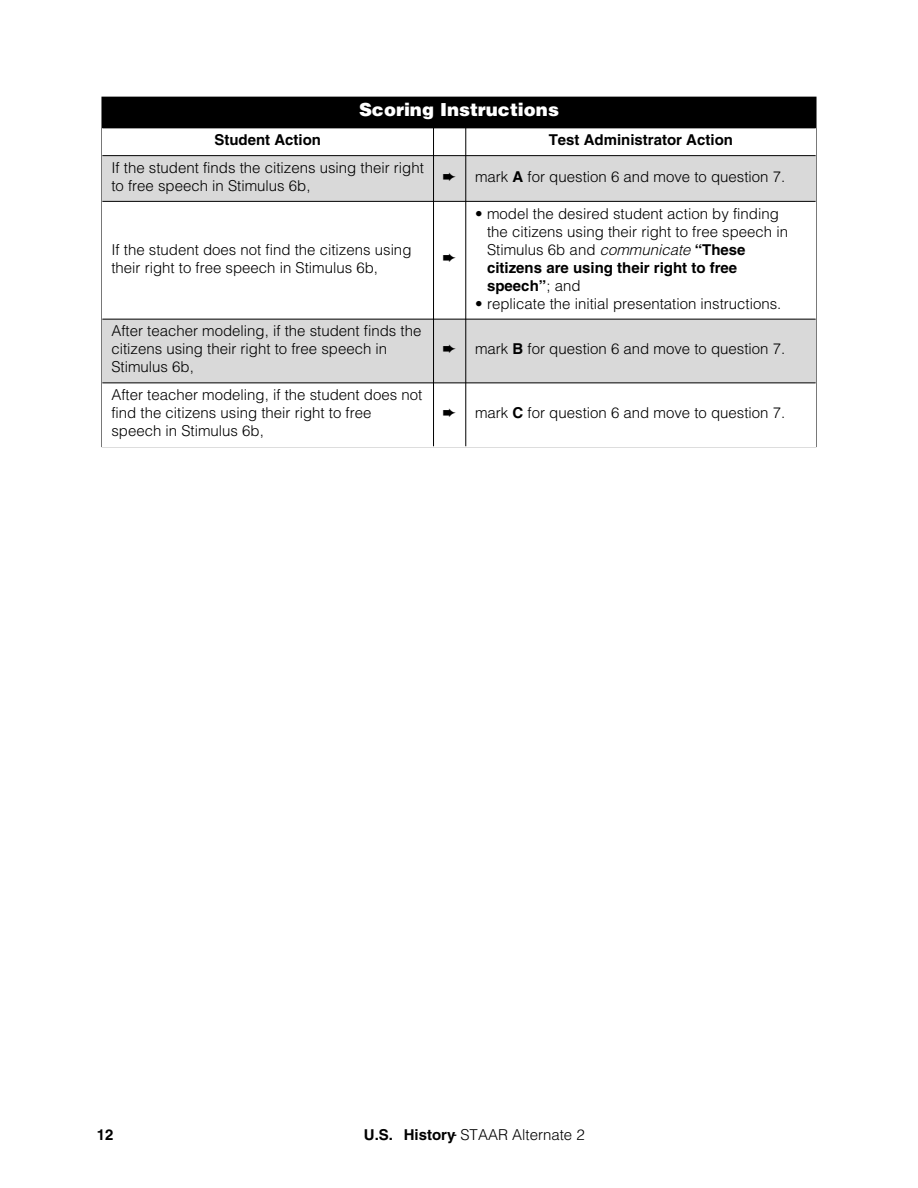
<style>
.page{position:relative;width:918px;height:1188px;background:#fff}
.page>*{position:absolute;margin:0;border:0;box-sizing:border-box;transform-origin:0 0}
.t1{font:900 18px "Helvetica LT Std";color:#fff}
.t2{font:300 15px/18px "Helvetica LT Std";color:#000}
.t3{font:700 15px "Helvetica LT Std";color:#000}
.s1{font-weight:700}
.s2{font-style:italic}
.s3{font-weight:400;font-stretch:condensed}
</style>
<div class="page">
<div style="left:434px;top:156px;width:32px;height:45px;background:#d9d9d9"></div>
<div style="left:466px;top:156px;width:350px;height:45px;background:#d9d9d9"></div>
<div style="left:102px;top:319px;width:332px;height:64px;background:#d9d9d9"></div>
<div style="left:434px;top:319px;width:32px;height:64px;background:#d9d9d9"></div>
<div style="left:102px;top:98px;width:714px;height:30px;background:#000"></div>
<div style="left:102px;top:156px;width:332px;height:45px;background:#d9d9d9"></div>
<div style="left:466px;top:319px;width:350px;height:64px;background:#d9d9d9"></div>
<hr style="left:433px;top:128px;width:1px;height:318px;background:#000">
<hr style="left:465px;top:128px;width:1px;height:318px;background:#000">
<hr style="left:102px;top:128px;width:714px;height:1px;background:#000">
<hr style="left:102px;top:155px;width:714px;height:1px;background:#000">
<hr style="left:102px;top:201px;width:714px;height:1px;background:#000">
<hr style="left:102px;top:319px;width:714px;height:1px;background:#000">
<hr style="left:102px;top:383px;width:714px;height:1px;background:#000">
<p class="t1" style="left:359px;top:100px;width:201px">Scoring Instructions</p>
<p class="t3" style="left:214px;top:134px;width:108px">Student Action</p>
<p class="t3" style="left:549px;top:134px;width:186px">Test Administrator Action</p>
<p class="t2" style="left:111px;top:160px;width:314px">If the student finds the citizens using their right to free speech in Stimulus 6b,</p>
<p class="t2" style="left:475px;top:169px;width:312px">mark <span class="s1">A</span> for question 6 and move to question 7.</p>
<p class="t2" style="left:111px;top:242px;width:302px">If the student does not find the citizens using their right to free speech in Stimulus 6b,</p>
<p class="t2" style="left:111px;top:323px;width:312px">After teacher modeling, if the student finds the citizens using their right to free speech in<br>Stimulus 6b,</p>
<p class="t2" style="left:111px;top:387px;width:312px">After teacher modeling, if the student does not find the citizens using their right to free speech in Stimulus 6b,</p>
<p class="t2" style="left:487px;top:206px;width:302px;text-indent:-12px">• model the desired student action by finding the citizens using their right to free speech in Stimulus 6b and <span class="s2">communicate</span> <span class="s1">“These citizens are using their right to free speech”</span>; and</p>
<p class="t2" style="left:475px;top:296px;width:308px">• replicate the initial presentation instructions.</p>
<p class="t2" style="left:475px;top:341px;width:312px">mark <span class="s1">B</span> for question 6 and move to question 7.</p>
<p class="t2" style="left:475px;top:405px;width:312px">mark <span class="s1">C</span> for question 6 and move to question 7.</p>
<p class="t3" style="left:97px;top:1129px;width:18px">12</p>
<p class="t2" style="left:364px;top:1127px;width:222px"><span class="s1">U.S. History</span><span class="s3">-</span> STAAR Alternate 2</p>
</div>
